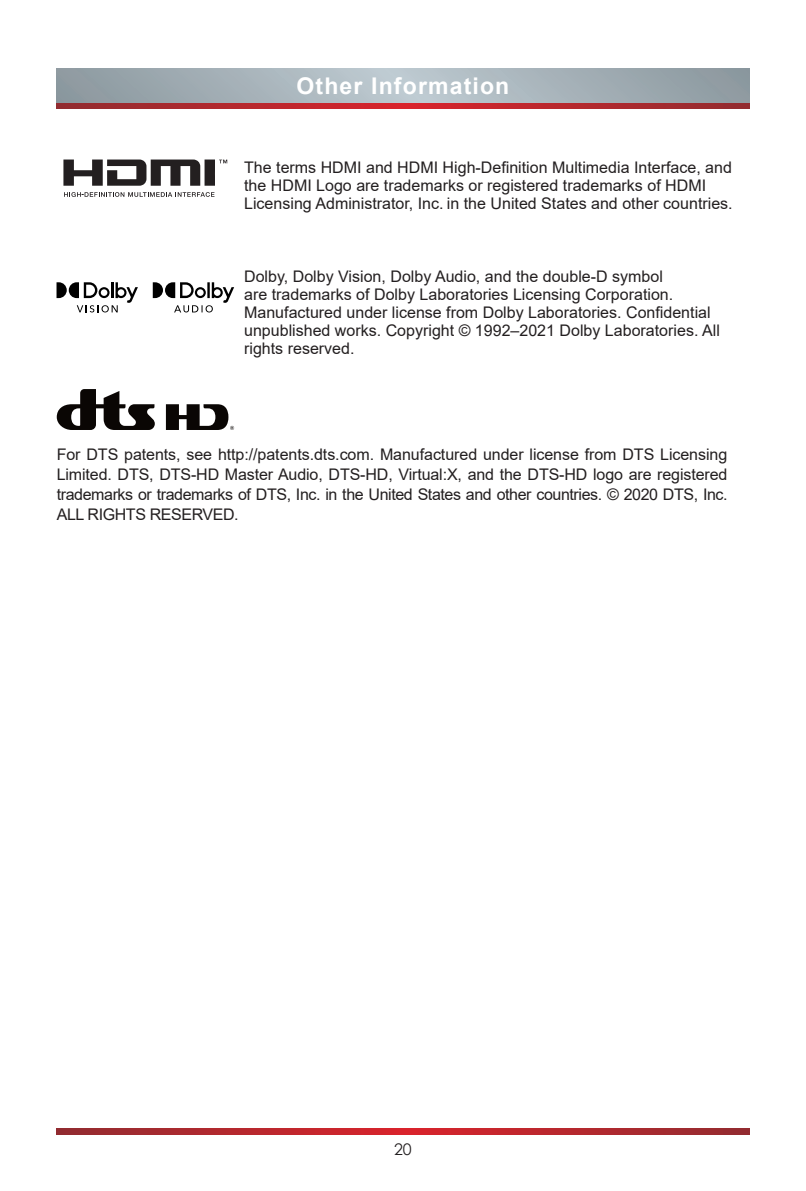
<style>
.page{position:relative;width:806px;height:1191px;background:#fff}
.page>*{position:absolute;margin:0;border:0;box-sizing:border-box;transform-origin:0 0}
.眉头标题{font:700 23px "Arial";letter-spacing:.05em;color:#fff}
._110_BodyText{font:16px/18px "Arial";color:#231f20}
.t1{font:16px "Century Gothic";color:#231f20}
</style>
<div class="page">
<svg style="left:57px;top:1128px;width:691px;height:6px;background:#b4272e"></svg>
<svg style="left:57px;top:68px;width:691px;height:35px;background:#a4b0b7"></svg>
<svg style="left:57px;top:103px;width:691px;height:6px;background:#b4272e"></svg>
<svg style="left:64px;top:192px;width:150px;height:5px"></svg>
<svg style="left:63px;top:159px;width:164px;height:27px"></svg>
<svg style="left:153px;top:282px;width:81px;height:30px"></svg>
<svg style="left:56px;top:282px;width:82px;height:30px"></svg>
<svg style="left:57px;top:389px;width:98px;height:41px"></svg>
<svg style="left:166px;top:404px;width:68px;height:26px"></svg>
<p class="眉头标题" style="left:296px;top:69px;width:214px">Other Information</p>
<p class="_110_BodyText" style="left:244px;top:158px;width:490px">The terms HDMI and HDMI High-Definition Multimedia Interface, and the HDMI Logo are trademarks or registered trademarks of HDMI<br>Licensing Administrator, Inc. in the United States and other countries.</p>
<p class="_110_BodyText" style="left:244px;top:267px;width:477px">Dolby, Dolby Vision, Dolby Audio, and the double-D symbol<br>are trademarks of Dolby Laboratories Licensing Corporation.<br>Manufactured under license from Dolby Laboratories. Confidential unpublished works. Copyright © 1992–2021 Dolby Laboratories. All rights reserved.</p>
<p class="_110_BodyText" style="left:57px;top:444px;width:672px;line-height:20px;text-align:justify">For DTS patents, see http://patents.dts.com. Manufactured under license from DTS Licensing Limited. DTS, DTS-HD Master Audio, DTS-HD, Virtual:X, and the DTS-HD logo are registered trademarks or trademarks of DTS, Inc. in the United States and other countries. © 2020 DTS, Inc.<br>ALL RIGHTS RESERVED.</p>
<p class="t1" style="left:394px;top:1137px;width:19px">20</p>
</div>
